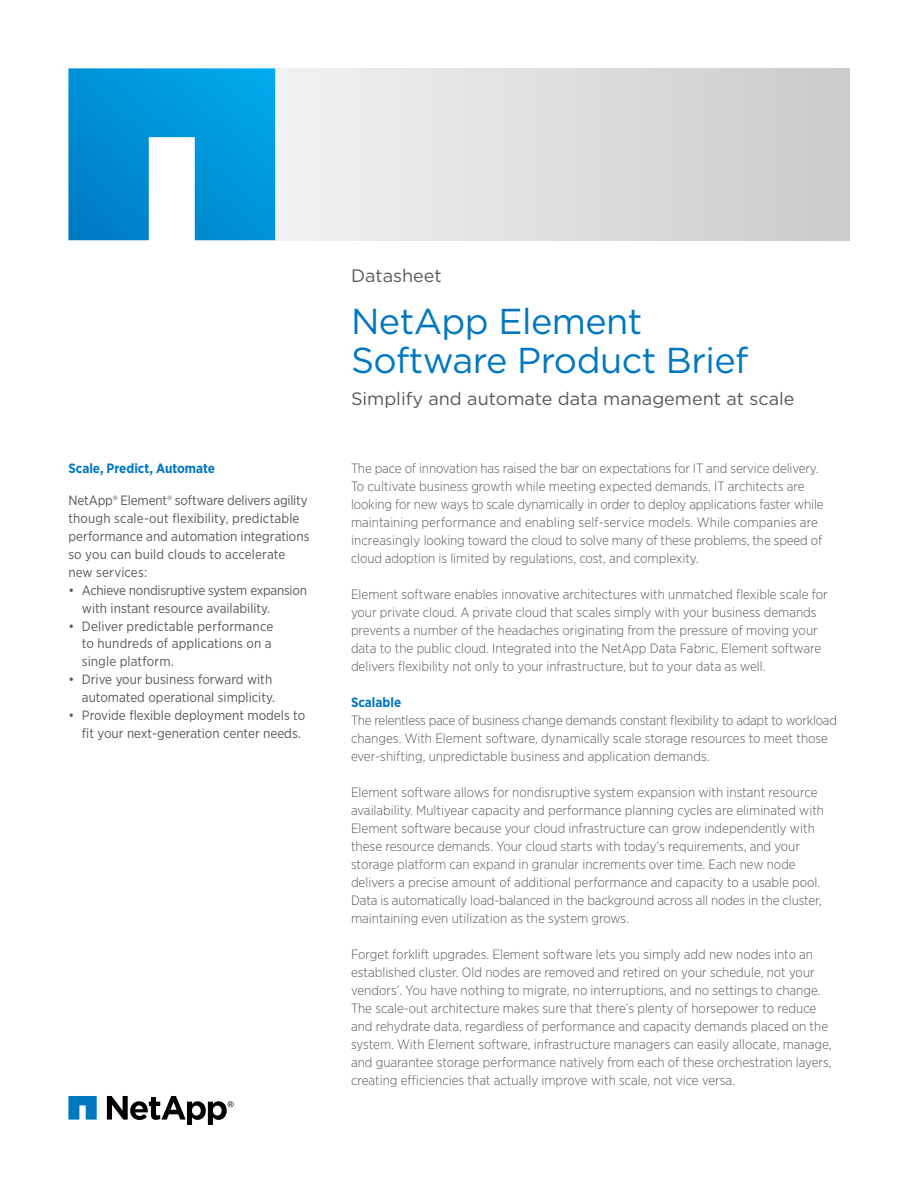
<style>
.page{position:relative;width:918px;height:1188px;background:#fff}
.page>*{position:absolute;margin:0;border:0;box-sizing:border-box;transform-origin:0 0}
.t1{font:36px/39px "Gotham";letter-spacing:-.015em;color:#0077c1}
.t2{font:18px "Gotham";color:#58595b}
.t3{font:300 13.5px/18px "Gotham Narrow";color:#58595b}
.t4{font:13.5px/18px "Gotham Narrow";color:#58595b}
.t5{font:13.5px/18px "Gotham Narrow";letter-spacing:-.02em;color:#58595b}
.t6{font:700 13.5px "Gotham Narrow";color:#0077c1}
</style>
<div class="page">
<div style="left:273px;top:68px;width:577px;height:172px;background:linear-gradient(to right,#f0f1f2,#c9cbcd)"></div>
<svg style="left:68px;top:1096px;width:29px;height:24px"></svg>
<svg style="left:107px;top:1096px;width:127px;height:29px"></svg>
<svg style="left:68px;top:68px;width:207px;height:172px;background:#22a1dc"></svg>
<p class="t6" style="left:68px;top:460px;width:148px">Scale, Predict, Automate</p>
<p class="t4" style="left:68px;top:491px;width:243px">NetApp® Element® software delivers agility though scale-out flexibility, predictable performance and automation integrations so you can build clouds to accelerate new services:</p>
<p class="t5" style="left:82px;top:580px;width:227px;text-indent:-14px">• Achieve nondisruptive system expansion with instant resource availability.</p>
<p class="t4" style="left:82px;top:616px;width:193px;text-indent:-14px">• Deliver predictable performance to hundreds of applications on a single platform.</p>
<p class="t4" style="left:68px;top:670px;width:208px;text-align:right">• Drive your business forward with automated operational simplicity.</p>
<p class="t4" style="left:82px;top:706px;width:225px;text-indent:-14px">• Provide flexible deployment models to fit your next-generation center needs.</p>
<h2 class="t2" style="left:351px;top:264px;width:92px">Datasheet</h2>
<h1 class="t1" style="left:351px;top:301px;width:399px">NetApp Element<br>Software Product Brief</h1>
<h2 class="t2" style="left:351px;top:387px;width:445px">Simplify and automate data management at scale</h2>
<p class="t3" style="left:351px;top:459px;width:474px">The pace of innovation has raised the bar on expectations for IT and service delivery.<br>To cultivate business growth while meeting expected demands, IT architects are looking for new ways to scale dynamically in order to deploy applications faster while maintaining performance and enabling self-service models. While companies are increasingly looking toward the cloud to solve many of these problems, the speed of cloud adoption is limited by regulations, cost, and complexity.</p>
<p class="t3" style="left:351px;top:585px;width:478px">Element software enables innovative architectures with unmatched flexible scale for your private cloud. A private cloud that scales simply with your business demands prevents a number of the headaches originating from the pressure of moving your data to the public cloud. Integrated into the NetApp Data Fabric, Element software delivers flexibility not only to your infrastructure, but to your data as well.</p>
<p class="t6" style="left:351px;top:694px;width:52px">Scalable</p>
<p class="t3" style="left:351px;top:711px;width:488px">The relentless pace of business change demands constant flexibility to adapt to workload changes. With Element software, dynamically scale storage resources to meet those ever-shifting, unpredictable business and application demands.</p>
<p class="t3" style="left:351px;top:783px;width:475px">Element software allows for nondisruptive system expansion with instant resource availability. Multiyear capacity and performance planning cycles are eliminated with Element software because your cloud infrastructure can grow independently with these resource demands. Your cloud starts with today’s requirements, and your storage platform can expand in granular increments over time. Each new node delivers a precise amount of additional performance and capacity to a usable pool.<br>Data is automatically load-balanced in the background across all nodes in the cluster, maintaining even utilization as the system grows.</p>
<p class="t3" style="left:351px;top:945px;width:482px">Forget forklift upgrades. Element software lets you simply add new nodes into an established cluster. Old nodes are removed and retired on your schedule, not your vendors’. You have nothing to migrate, no interruptions, and no settings to change.<br>The scale-out architecture makes sure that there’s plenty of horsepower to reduce and rehydrate data, regardless of performance and capacity demands placed on the system. With Element software, infrastructure managers can easily allocate, manage, and guarantee storage performance natively from each of these orchestration layers, creating efficiencies that actually improve with scale, not vice versa.</p>
</div>
